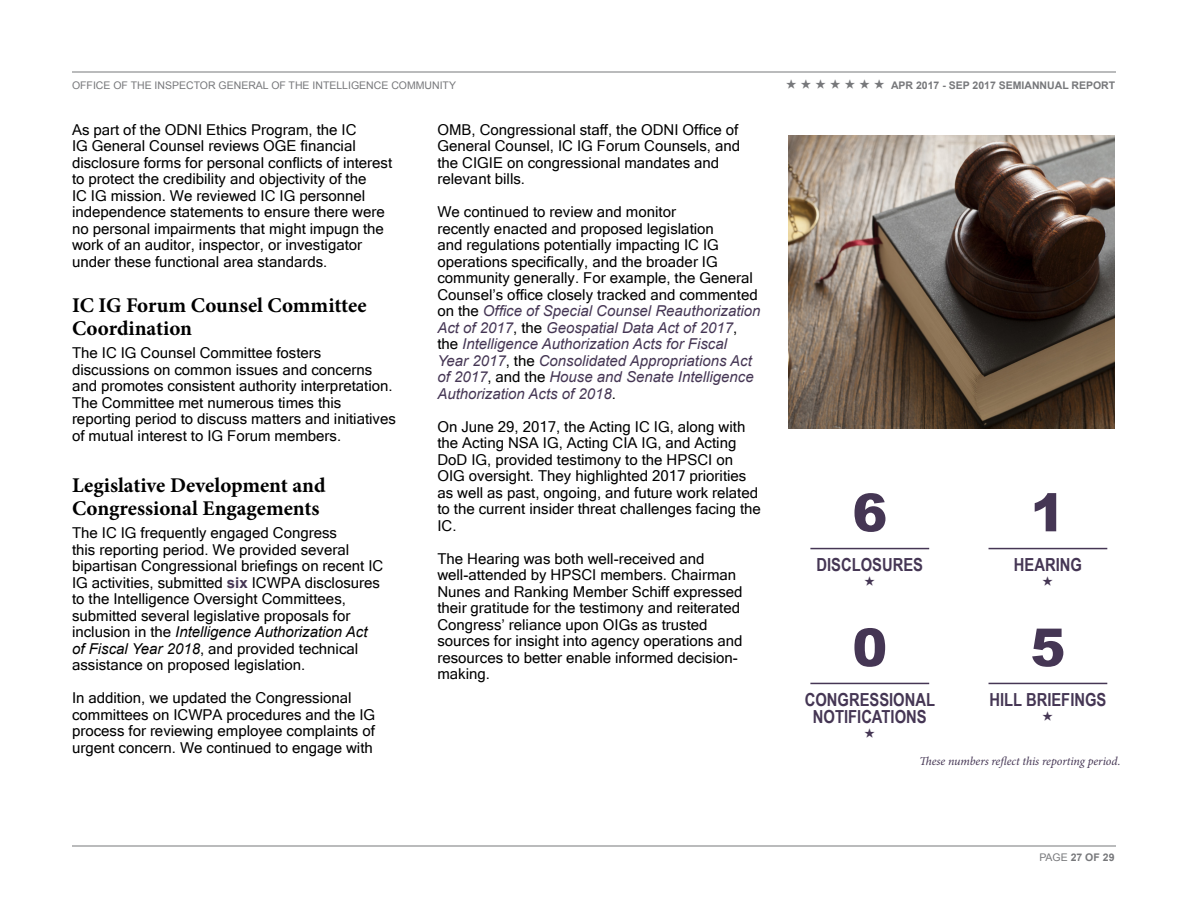
<style>
.page{position:relative;width:1188px;height:918px;background:#fff}
.page>*{position:absolute;margin:0;border:0;box-sizing:border-box;transform-origin:0 0}
.t1{font:900 52.5px "Arial";color:#453654}
.t2{font:700 21px/22.5px "Minion Pro";color:#000}
.t3{font:700 18px/16.5px "Arial Narrow";color:#453654;text-align:center}
.t4{font:15px/16.5px "Microsoft Sans Serif";color:#000}
.t5{font:italic 15px/16.5px "Arial";color:#453654}
.t6{font:italic 15px "Arial";color:#000}
.t7{font:italic 12px "Minion Pro";letter-spacing:-.005em;color:#453654}
.t8{font:700 12px "Adobe Fan Heiti Std";color:#453654}
.t9{font:10.5px "Arial";color:#77787b}
.t10{font:700 10.5px "Arial";color:#77787b}
.s1{font-family:"Adobe Fan Heiti Std";font-size:12px}
.s2{font-family:"Arial";font-weight:700;color:#453654}
.s3{font-family:"Microsoft Sans Serif";font-style:normal}
.s4{font-family:"Arial";font-style:italic}
.s5{font-family:"Microsoft Sans Serif";font-style:normal;color:#000}
.s6{font-weight:400}
</style>
<div class="page">
<hr style="left:72px;top:72px;width:1044px;height:1px;background:#77787b">
<hr style="left:72px;top:846px;width:1044px;height:1px;background:#77787b">
<hr style="left:810px;top:548px;width:119px;height:1px;background:#453654">
<hr style="left:810px;top:683px;width:119px;height:1px;background:#453654">
<hr style="left:989px;top:548px;width:118px;height:1px;background:#453654">
<hr style="left:989px;top:683px;width:118px;height:1px;background:#453654">
<img style="left:788px;top:135px;width:326px;height:294px">
<p class="t9" style="left:72px;top:78px;width:386px">OFFICE OF THE INSPECTOR GENERAL OF THE INTELLIGENCE COMMUNITY</p>
<p class="t10" style="left:786px;top:78px;width:331px"><span class="s1">★ ★ ★ ★ ★ ★ ★</span> APR 2017 - SEP 2017 SEMIANNUAL REPORT</p>
<p class="t4" style="left:72px;top:120px;width:322px">As part of the ODNI Ethics Program, the IC<br>IG General Counsel reviews OGE financial disclosure forms for personal conflicts of interest to protect the credibility and objectivity of the<br>IC IG mission. We reviewed IC IG personnel independence statements to ensure there were no personal impairments that might impugn the work of an auditor, inspector, or investigator under these functional area standards.</p>
<h2 class="t2" style="left:72px;top:294px;width:296px">IC IG Forum Counsel Committee<br>Coordination</h2>
<p class="t4" style="left:72px;top:344px;width:325px">The IC IG Counsel Committee fosters discussions on common issues and concerns and promotes consistent authority interpretation.<br>The Committee met numerous times this reporting period to discuss matters and initiatives of mutual interest to IG Forum members.</p>
<h2 class="t2" style="left:72px;top:474px;width:255px">Legislative Development and<br>Congressional Engagements</h2>
<p class="t4" style="left:72px;top:524px;width:313px">The IC IG frequently engaged Congress<br>this reporting period. We provided several bipartisan Congressional briefings on recent IC IG activities, submitted <span class="s2">six</span> ICWPA disclosures to the Intelligence Oversight Committees, submitted several legislative proposals for</p>
<p class="t6" style="left:72px;top:622px;width:297px"><span class="s3">inclusion in the</span> Intelligence Authorization Act</p>
<p class="t4" style="left:72px;top:639px;width:288px"><span class="s4">of Fiscal Year 2018</span>, and provided technical assistance on proposed legislation.</p>
<p class="t4" style="left:72px;top:689px;width:305px">In addition, we updated the Congressional committees on ICWPA procedures and the IG process for reviewing employee complaints of urgent concern. We continued to engage with</p>
<p class="t4" style="left:437px;top:120px;width:304px">OMB, Congressional staff, the ODNI Office of General Counsel, IC IG Forum Counsels, and the CIGIE on congressional mandates and relevant bills.</p>
<p class="t4" style="left:437px;top:203px;width:322px">We continued to review and monitor<br>recently enacted and proposed legislation<br>and regulations potentially impacting IC IG operations specifically, and the broader IG community generally. For example, the General Counsel’s office closely tracked and commented</p>
<p class="t5" style="left:437px;top:303px;width:325px"><span class="s5">on the</span> Office of Special Counsel Reauthorization Act of 2017<span class="s5">, the</span> Geospatial Data Act of 2017<span class="s5">, the</span> Intelligence Authorization Acts for Fiscal Year 2017<span class="s5">, the</span> Consolidated Appropriations Act of 2017<span class="s5">, and the</span> House and Senate Intelligence Authorization Acts of 2018<span class="s5">.</span></p>
<p class="t4" style="left:437px;top:417px;width:325px">On June 29, 2017, the Acting IC IG, along with the Acting NSA IG, Acting CIA IG, and Acting DoD IG, provided testimony to the HPSCI on OIG oversight. They highlighted 2017 priorities as well as past, ongoing, and future work related to the current insider threat challenges facing the IC.</p>
<p class="t4" style="left:437px;top:549px;width:307px">The Hearing was both well-received and well-attended by HPSCI members. Chairman Nunes and Ranking Member Schiff expressed their gratitude for the testimony and reiterated Congress’ reliance upon OIGs as trusted sources for insight into agency operations and resources to better enable informed decision&shy;making.</p>
<h1 class="t1" style="left:852px;top:474px;width:37px">6</h1>
<p class="t3" style="left:817px;top:556px;width:108px">DISCLOSURES</p>
<p class="t8" style="left:864px;top:575px;width:13px">★</p>
<h1 class="t1" style="left:1030px;top:474px;width:37px">1</h1>
<p class="t3" style="left:1014px;top:556px;width:70px">HEARING</p>
<p class="t8" style="left:1042px;top:575px;width:13px">★</p>
<h1 class="t1" style="left:852px;top:609px;width:37px">0</h1>
<p class="t3" style="left:805px;top:691px;width:132px">CONGRESSIONAL<br>NOTIFICATIONS</p>
<p class="t8" style="left:864px;top:726px;width:13px">★</p>
<h1 class="t1" style="left:1030px;top:609px;width:37px">5</h1>
<p class="t3" style="left:989px;top:691px;width:119px">HILL BRIEFINGS</p>
<p class="t8" style="left:1042px;top:709px;width:13px">★</p>
<p class="t7" style="left:919px;top:753px;width:203px">These numbers reflect this reporting period.</p>
<p class="t10" style="left:1039px;top:850px;width:77px"><span class="s6">PAGE</span> 27 OF 29</p>
</div>
